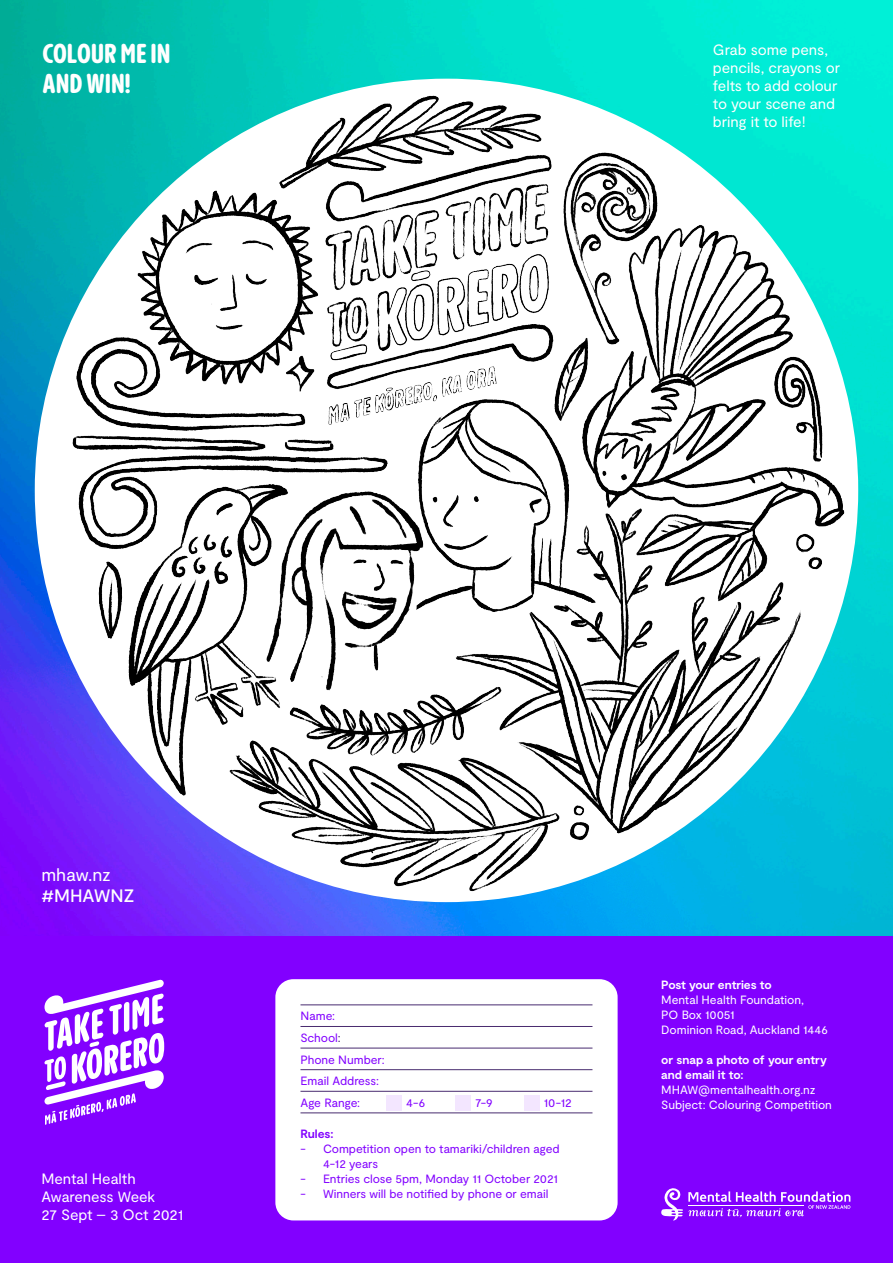
<style>
.page{position:relative;width:893px;height:1263px;background:#fff}
.page>*{position:absolute;margin:0;border:0;box-sizing:border-box;transform-origin:0 0}
.t1{font:800 27px/30px "PP Pangram Sans Rounded Slim";color:#fff}
.t2{font:18px/21px "Moderat";letter-spacing:-.01em;color:#fff}
.t3{font:15px/18px "Moderat";letter-spacing:-.01em;color:#fff}
.t4{font:12px/15px "Moderat";letter-spacing:-.005em;color:#8200ff}
.t5{font:12px "Moderat";letter-spacing:-.005em;color:#fff}
.t6{font:700 12px/15px "Moderat";letter-spacing:-.005em;color:#fff}
.t7{font:700 12px "Moderat";letter-spacing:-.01em;color:#8200ff}
.s1{font-weight:500}
.s2{color:#482b6f}
</style>
<div class="page">
<img style="left:0;top:0;width:893px;height:937px">
<div style="left:0;top:937px;width:893px;height:326px;background:#8200ff"></div>
<img style="left:35px;top:79px;width:823px;height:823px;border-radius:412px">
<div style="left:275px;top:979px;width:343px;height:241px;background:#fff;border-radius:18px"></div>
<svg style="left:44px;top:979px;width:120px;height:146px"></svg>
<svg style="left:661px;top:1188px;width:189px;height:32px"></svg>
<hr style="left:300px;top:1004px;width:292px;height:1px;background:#482b6f">
<hr style="left:300px;top:1026px;width:292px;height:1px;background:#482b6f">
<hr style="left:300px;top:1048px;width:292px;height:1px;background:#482b6f">
<hr style="left:300px;top:1069px;width:292px;height:1px;background:#482b6f">
<hr style="left:300px;top:1091px;width:292px;height:1px;background:#482b6f">
<hr style="left:300px;top:1112px;width:292px;height:1px;background:#482b6f">
<div style="left:386px;top:1095px;width:16px;height:15px;background:#f3e6ff"></div>
<div style="left:455px;top:1095px;width:15px;height:15px;background:#f3e6ff"></div>
<div style="left:524px;top:1095px;width:15px;height:15px;background:#f3e6ff"></div>
<p class="t1" style="left:43px;top:37px;width:129px">COLOUR ME IN<br>AND WIN!</p>
<p class="t3" style="left:713px;top:41px;width:129px">Grab some pens, pencils, crayons or felts to add colour to your scene and bring it to life!</p>
<p class="t2" style="left:41px;top:865px;width:95px">mhaw.nz <span class="s1">#MHAWNZ</span></p>
<p class="t3" style="left:41px;top:1171px;width:115px">Mental Health<br>Awareness Week</p>
<p class="t3" style="left:41px;top:1207px;width:143px">27 Sept – 3 Oct 2021</p>
<p class="t4" style="left:300px;top:1009px;width:36px">Name:</p>
<p class="t4" style="left:300px;top:1031px;width:42px">School<span class="s2">:</span></p>
<p class="t4" style="left:300px;top:1052px;width:86px">Phone Number:</p>
<p class="t4" style="left:300px;top:1074px;width:80px">Email Address:</p>
<p class="t4" style="left:300px;top:1095px;width:61px">Age Range:</p>
<p class="t4" style="left:406px;top:1095px;width:20px">4-6</p>
<p class="t4" style="left:475px;top:1095px;width:19px">7-9</p>
<p class="t4" style="left:544px;top:1095px;width:29px">10-12</p>
<p class="t7" style="left:300px;top:1127px;width:34px">Rules:</p>
<p class="t4" style="left:323px;top:1142px;width:238px;text-indent:-22px">- Competition open to tamariki/children aged<br>4-12 years</p>
<p class="t4" style="left:300px;top:1172px;width:259px">- Entries close 5pm, Monday 11 October 2021</p>
<p class="t4" style="left:300px;top:1187px;width:250px">- Winners will be notified by phone or email</p>
<p class="t6" style="left:661px;top:978px;width:112px">Post your entries to</p>
<p class="t5" style="left:661px;top:992px;width:144px">Mental Health Foundation,</p>
<p class="t5" style="left:661px;top:1007px;width:75px">PO Box 10051</p>
<p class="t5" style="left:661px;top:1022px;width:168px">Dominion Road, Auckland 1446</p>
<p class="t6" style="left:661px;top:1053px;width:167px">or snap a photo of your entry and email it to:</p>
<p class="t5" style="left:661px;top:1082px;width:156px">MHAW@mentalhealth.org.nz</p>
<p class="t5" style="left:661px;top:1097px;width:172px">Subject: Colouring Competition</p>
</div>
